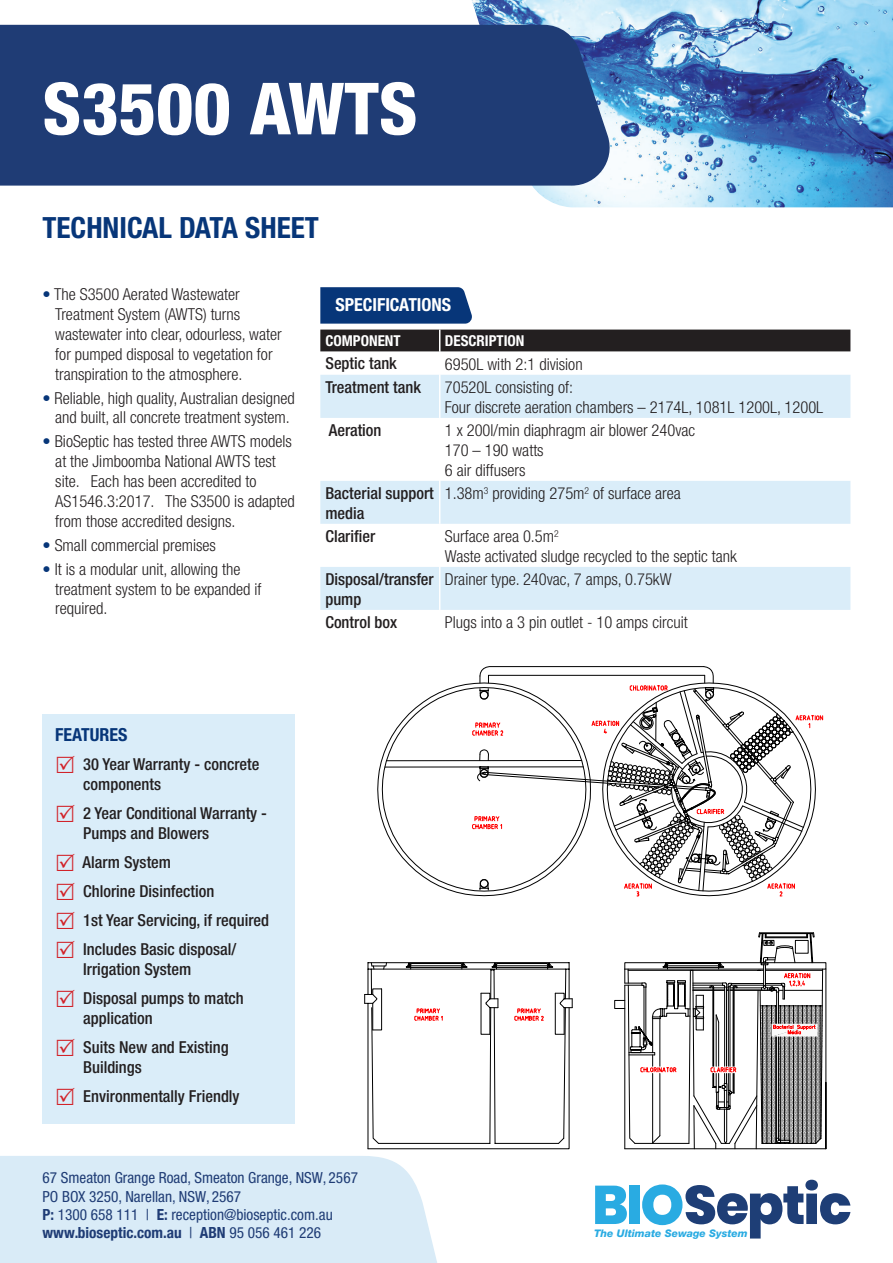
<style>
.page{position:relative;width:893px;height:1263px;background:#fff}
.page>*{position:absolute;margin:0;border:0;box-sizing:border-box;transform-origin:0 0}
.t1{font:800 condensed 72px "Helvetica Neue";color:#fff}
.t2{font:700 condensed 29.25px "Helvetica Neue";color:#073679}
.t3{font:700 condensed 18px "Helvetica Neue";color:#fff}
.t4{font:700 condensed 18px "Helvetica Neue";color:#073679}
.t5{font:300 condensed 16.5px/19.8px "Helvetica Neue";color:#231f20}
.t6{font:500 condensed 16.5px/19.8px "Helvetica Neue";color:#231f20}
.t7{font:condensed 15.3px/18.3px "Helvetica Neue";color:#1f3c75}
.t8{font:700 condensed 15px "Helvetica Neue";color:#fff}
.t9{font:italic 800 10.5px "Helvetica Neue";color:#29abe2}
.s1{color:#073679}
.s2{font-weight:700}
</style>
<div class="page">
<svg style="left:320px;top:287px;width:152px;height:37px;background:#113e7e"></svg>
<svg style="left:320px;top:375px;width:530px;height:235px;fill:#daedf9"></svg>
<div style="left:320px;top:330px;width:530px;height:22px;background:#231f20"></div>
<hr style="left:439px;top:375px;width:1px;height:43px;background:#fff">
<hr style="left:439px;top:418px;width:1px;height:63px;background:#fff">
<hr style="left:439px;top:481px;width:1px;height:43px;background:#fff">
<hr style="left:439px;top:524px;width:1px;height:43px;background:#fff">
<hr style="left:439px;top:567px;width:1px;height:43px;background:#fff">
<div style="left:43px;top:714px;width:252px;height:409px;background:#daedf9"></div>
<div style="left:0;top:1156px;width:437px;height:107px;background:#d9ebf7"></div>
<img style="left:472px;top:0;width:421px;height:207px">
<div style="left:0;top:25px;width:615px;height:161px;background:#1f3c75"></div>
<svg style="left:595px;top:1185px;width:32px;height:39px"></svg>
<div style="left:629px;top:1185px;width:11px;height:39px;background:#29abe2"></div>
<svg style="left:642px;top:1180px;width:208px;height:58px"></svg>
<svg style="left:382px;top:666px;width:441px;height:231px"></svg>
<hr style="left:625px;top:1148px;width:201px;height:1px;background:#000">
<hr style="left:826px;top:969px;width:1px;height:180px;background:#000">
<div style="left:614px;top:1000px;width:11px;height:9px;border:1px solid #000"></div>
<div style="left:765px;top:962px;width:61px;height:7px;border:1px solid #000"></div>
<svg style="left:364px;top:962px;width:209px;height:187px"></svg>
<svg style="left:624px;top:932px;width:199px;height:217px"></svg>
<p class="t1" style="left:43px;top:64px;width:377px">S3500 AWTS</p>
<p class="t2" style="left:43px;top:209px;width:278px">TECHNICAL DATA SHEET</p>
<p class="t5" style="left:55px;top:284px;width:228px;text-indent:-13px"><span class="s1">•</span> The S3500 Aerated Wastewater Treatment System (AWTS) turns wastewater into clear, odourless, water for pumped disposal to vegetation for transpiration to the atmosphere.</p>
<p class="t5" style="left:43px;top:388px;width:254px;text-align:center"><span class="s1">•</span> Reliable, high quality, Australian designed and built, all concrete treatment system.</p>
<p class="t5" style="left:55px;top:432px;width:241px;text-indent:-13px"><span class="s1">•</span> BioSeptic has tested three AWTS models at the Jimboomba National AWTS test site. Each has been accredited to AS1546.3:2017. The S3500 is adapted from those accredited designs.</p>
<p class="t5" style="left:43px;top:535px;width:175px"><span class="s1">•</span> Small commercial premises</p>
<p class="t5" style="left:55px;top:559px;width:208px;text-indent:-13px"><span class="s1">•</span> It is a modular unit, allowing the treatment system to be expanded if required.</p>
<p class="t3" style="left:335px;top:294px;width:117px">SPECIFICATIONS</p>
<p class="t8" style="left:325px;top:332px;width:77px">COMPONENT</p>
<p class="t8" style="left:445px;top:332px;width:81px">DESCRIPTION</p>
<p class="t6" style="left:325px;top:353px;width:73px">Septic tank</p>
<p class="t5" style="left:445px;top:354px;width:139px">6950L with 2:1 division</p>
<p class="t6" style="left:325px;top:377px;width:97px">Treatment tank</p>
<p class="t5" style="left:445px;top:377px;width:380px">70520L consisting of:<br>Four discrete aeration chambers – 2174L, 1081L 1200L, 1200L</p>
<p class="t6" style="left:329px;top:420px;width:54px">Aeration</p>
<p class="t5" style="left:445px;top:420px;width:252px">1 x 200l/min diaphragm air blower 240vac<br>170 – 190 watts<br>6 air diffusers</p>
<p class="t6" style="left:325px;top:483px;width:110px">Bacterial support media</p>
<p class="t5" style="left:445px;top:483px;width:238px">1.38m<sup>3</sup> providing 275m<sup>2</sup> of surface area</p>
<p class="t6" style="left:325px;top:526px;width:51px">Clarifier</p>
<p class="t5" style="left:445px;top:526px;width:293px">Surface area 0.5m<sup>2<br></sup>Waste activated sludge recycled to the septic tank</p>
<p class="t6" style="left:325px;top:569px;width:110px">Disposal/transfer pump</p>
<p class="t5" style="left:445px;top:569px;width:228px">Drainer type. 240vac, 7 amps, 0.75kW</p>
<p class="t6" style="left:325px;top:612px;width:73px">Control box</p>
<p class="t5" style="left:445px;top:612px;width:244px">Plugs into a 3 pin outlet - 10 amps circuit</p>
<p class="t4" style="left:55px;top:723px;width:74px">FEATURES</p>
<p class="t6" style="left:83px;top:754px;width:178px">30 Year Warranty - concrete components</p>
<p class="t6" style="left:83px;top:803px;width:185px">2 Year Conditional Warranty -<br>Pumps and Blowers</p>
<p class="t6" style="left:83px;top:852px;width:90px">Alarm System</p>
<p class="t6" style="left:83px;top:881px;width:133px">Chlorine Disinfection</p>
<p class="t6" style="left:83px;top:910px;width:187px">1st Year Servicing, if required</p>
<p class="t6" style="left:83px;top:939px;width:154px">Includes Basic disposal/<br>Irrigation System</p>
<p class="t6" style="left:83px;top:988px;width:162px">Disposal pumps to match application</p>
<p class="t6" style="left:83px;top:1037px;width:147px">Suits New and Existing<br>Buildings</p>
<p class="t6" style="left:83px;top:1086px;width:158px">Environmentally Friendly</p>
<p class="t7" style="left:43px;top:1169px;width:317px">67 Smeaton Grange Road, Smeaton Grange, NSW, 2567<br>PO BOX 3250, Narellan, NSW, 2567<br><span class="s2">P:</span> 1300 658 111 | <span class="s2">E:</span> reception@bioseptic.com.au <span class="s2">www.bioseptic.com.au</span> | <span class="s2">ABN</span> 95 056 461 226</p>
<p class="t9" style="left:594px;top:1227px;width:155px">The Ultimate Sewage System</p>
</div>
